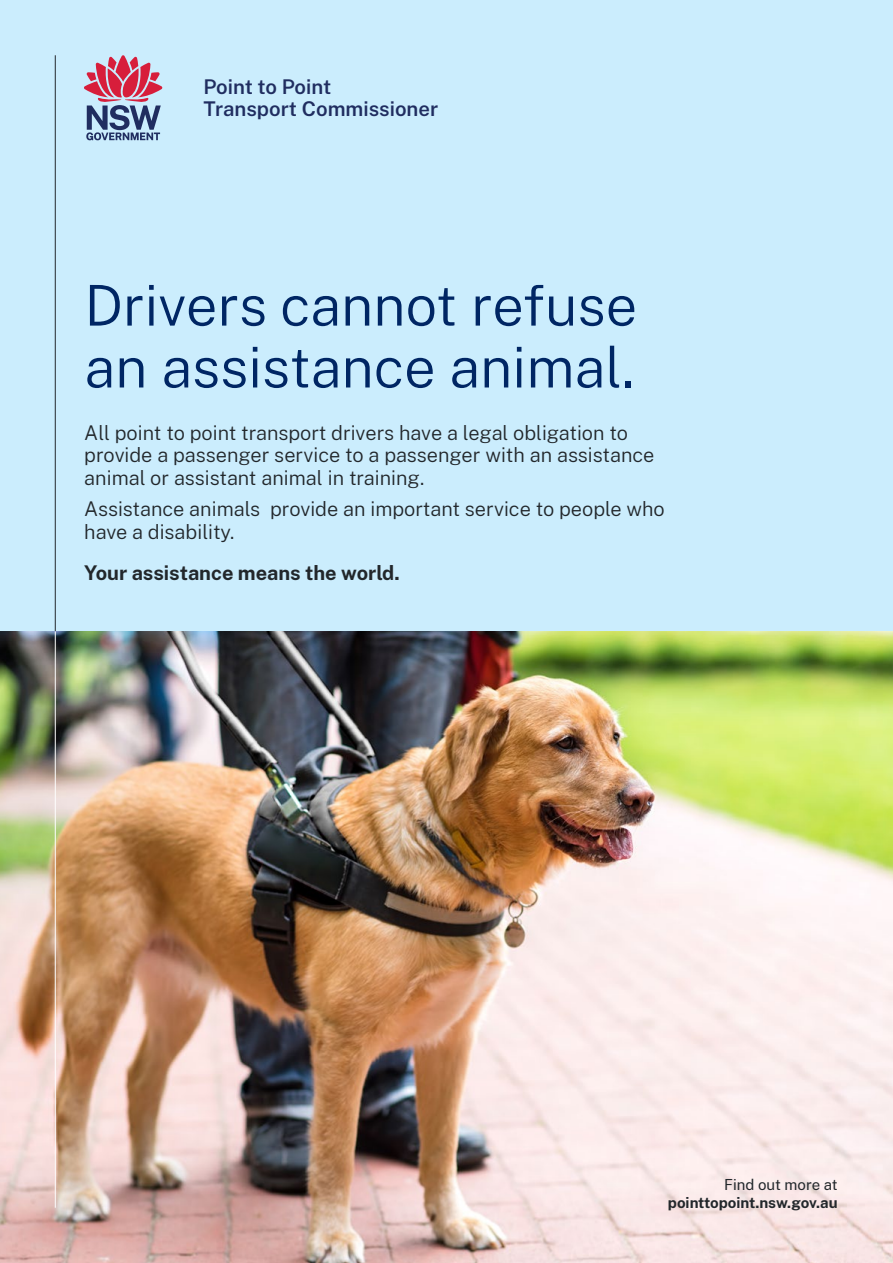
<style>
.page{position:relative;width:893px;height:1263px;background:#fff}
.page>*{position:absolute;margin:0;border:0;box-sizing:border-box;transform-origin:0 0}
.Headline_1{font:300 56.25px/61.8px "Public Sans NSW";color:#002664}
.t1{font:600 20.25px/21.6px "Public Sans NSW";color:#202d60}
.Body_copy{font:300 19.95px/22.8px "Public Sans NSW";color:#22272b}
.Body_copy-2{font:700 19.95px "Public Sans NSW";color:#22272b}
.URL{font:700 15px "Public Sans NSW";color:#22272b}
.URL-2{font:15px "Public Sans NSW";color:#22272b}
</style>
<div class="page">
<div style="left:0;top:0;width:893px;height:737px;background:#cbedfd"></div>
<hr style="left:55px;top:55px;width:1px;height:576px;background:#22272b">
<svg style="left:84px;top:55px;width:78px;height:85px"></svg>
<img style="left:0;top:631px;width:893px;height:632px">
<hr style="left:55px;top:631px;width:1px;height:577px;background:#fff">
<p class="t1" style="left:203px;top:75px;width:236px">Point to Point<br>Transport Commissioner</p>
<h1 class="Headline_1" style="left:84px;top:271px;width:554px">Drivers cannot refuse an assistance animal.</h1>
<p class="Body_copy" style="left:84px;top:420px;width:572px">All point to point transport drivers have a legal obligation to provide a passenger service to a passenger with an assistance animal or assistant animal in training.</p>
<p class="Body_copy" style="left:84px;top:496px;width:582px">Assistance animals provide an important service to people who have a disability.</p>
<p class="Body_copy-2" style="left:84px;top:557px;width:317px">Your assistance means the world.</p>
<p class="URL-2" style="left:724px;top:1174px;width:115px">Find out more at</p>
<p class="URL" style="left:668px;top:1191px;width:171px">pointtopoint.nsw.gov.au</p>
</div>
